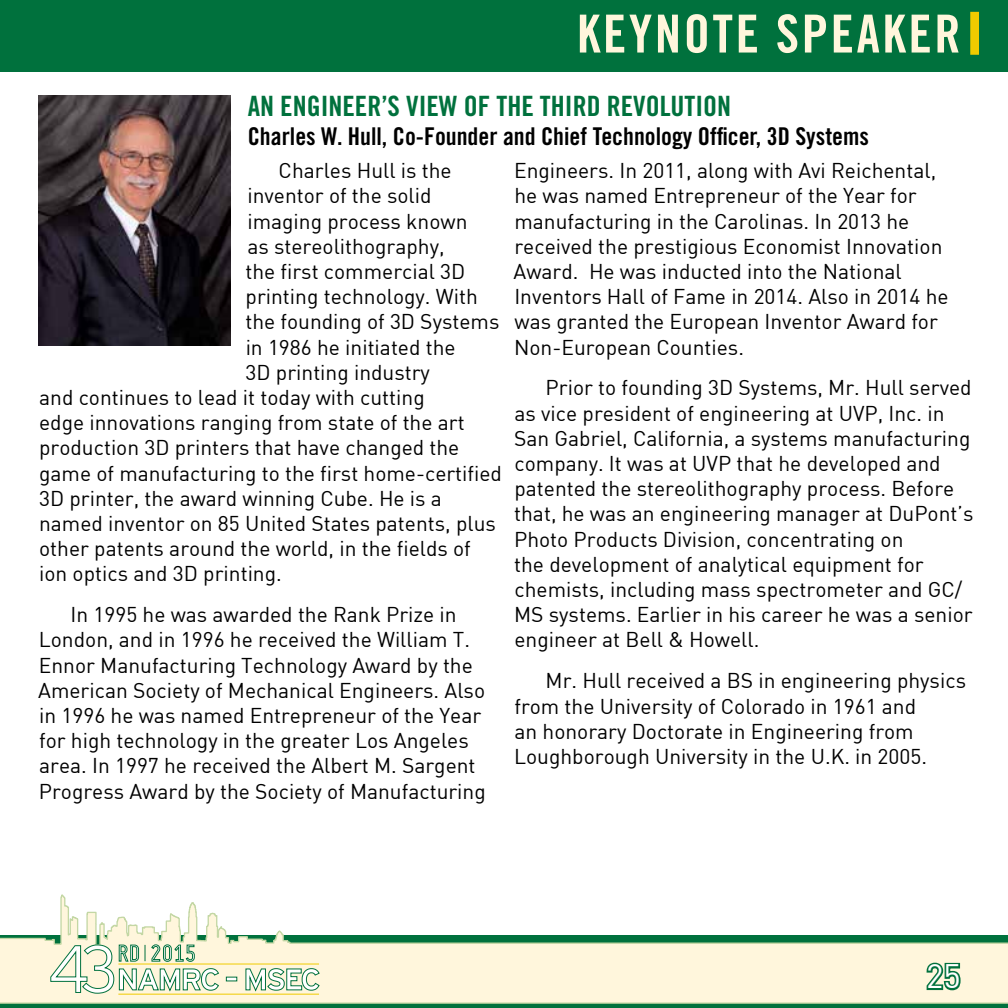
<style>
.page{position:relative;width:1008px;height:1008px;background:#fff}
.page>*{position:absolute;margin:0;border:0;box-sizing:border-box;transform-origin:0 0}
.t1{font:52.5px "Trade Gothic LT Std Bd Cn 20";letter-spacing:.05em;color:#fff6dc}
.t2{font:33.25px "DIN";color:#fff}
.t3{font:28px "Trade Gothic LT Std Bd Cn 20";color:#00713d}
.t4{font:24.5px "Trade Gothic LT Std Bd Cn 20";color:#000}
.t5{font:21px/25.2px "DIN";color:#000}
</style>
<div class="page">
<div style="left:0;top:0;width:1008px;height:72px;background:#00713d"></div>
<div style="left:0;top:935px;width:1008px;height:73px;background:#00713d"></div>
<svg style="left:0;top:894px;width:1008px;height:110px"></svg>
<hr style="left:118px;top:994px;width:201px;height:1px;background:#f0cb00">
<svg style="left:50px;top:944px;width:270px;height:50px;background:#dce4c8"></svg>
<svg style="left:923px;top:960px;width:40px;height:33px"></svg>
<img style="left:38px;top:95px;width:192px;height:251px">
<div style="left:970px;top:12px;width:9px;height:43px;background:#f0cb00"></div>
<h1 class="t1" style="left:577px;top:2px;width:385px">KeyNote Speaker</h1>
<h3 class="t3" style="left:248px;top:89px;width:485px">An Engineer’s View of the Third Revolution</h3>
<p class="t4" style="left:248px;top:121px;width:623px">Charles W. Hull, Co-Founder and Chief Technology Officer, 3D Systems</p>
<p class="t5" style="left:279px;top:158px;width:175px">Charles Hull is the</p>
<p class="t5" style="left:247px;top:183px;width:186px">inventor of the solid</p>
<p class="t5" style="left:247px;top:208px;width:222px">imaging process known</p>
<p class="t5" style="left:247px;top:233px;width:199px">as stereolithography,</p>
<p class="t5" style="left:245px;top:258px;width:222px">the first commercial 3D</p>
<p class="t5" style="left:246px;top:284px;width:234px">printing technology. With</p>
<p class="t5" style="left:245px;top:309px;width:256px">the founding of 3D Systems</p>
<p class="t5" style="left:246px;top:334px;width:212px">in 1986 he initiated the</p>
<p class="t5" style="left:246px;top:359px;width:186px">3D printing industry</p>
<p class="t5" style="left:39px;top:384px;width:387px">and continues to lead it today with cutting</p>
<p class="t5" style="left:39px;top:410px;width:427px">edge innovations ranging from state of the art</p>
<p class="t5" style="left:39px;top:435px;width:422px">production 3D printers that have changed the</p>
<p class="t5" style="left:39px;top:460px;width:464px">game of manufacturing to the first home-certified</p>
<p class="t5" style="left:39px;top:485px;width:404px">3D printer, the award winning Cube. He is a</p>
<p class="t5" style="left:39px;top:510px;width:458px">named inventor on 85 United States patents, plus</p>
<p class="t5" style="left:39px;top:536px;width:433px">other patents around the world, in the fields of</p>
<p class="t5" style="left:39px;top:561px;width:244px">ion optics and 3D printing.</p>
<p class="t5" style="left:38px;top:602px;width:449px;text-indent:32px">In 1995 he was awarded the Rank Prize in London, and in 1996 he received the William T.<br>Ennor Manufacturing Technology Award by the American Society of Mechanical Engineers. Also in 1996 he was named Entrepreneur of the Year for high technology in the greater Los Angeles area. In 1997 he received the Albert M. Sargent Progress Award by the Society of Manufacturing</p>
<p class="t5" style="left:514px;top:158px;width:437px">Engineers. In 2011, along with Avi Reichental, he was named Entrepreneur of the Year for manufacturing in the Carolinas. In 2013 he received the prestigious Economist Innovation Award. He was inducted into the National Inventors Hall of Fame in 2014. Also in 2014 he was granted the European Inventor Award for Non-European Counties.</p>
<p class="t5" style="left:514px;top:375px;width:461px;text-indent:32px">Prior to founding 3D Systems, Mr. Hull served as vice president of engineering at UVP, Inc. in San Gabriel, California, a systems manufacturing company. It was at UVP that he developed and patented the stereolithography process. Before that, he was an engineering manager at DuPont’s Photo Products Division, concentrating on<br>the development of analytical equipment for chemists, including mass spectrometer and GC/ MS systems. Earlier in his career he was a senior engineer at Bell &amp; Howell.</p>
<p class="t5" style="left:514px;top:668px;width:453px;text-indent:32px">Mr. Hull received a BS in engineering physics from the University of Colorado in 1961 and<br>an honorary Doctorate in Engineering from Loughborough University in the U.K. in 2005.</p>
<h2 class="t2" style="left:926px;top:956px;width:36px">25</h2>
</div>
